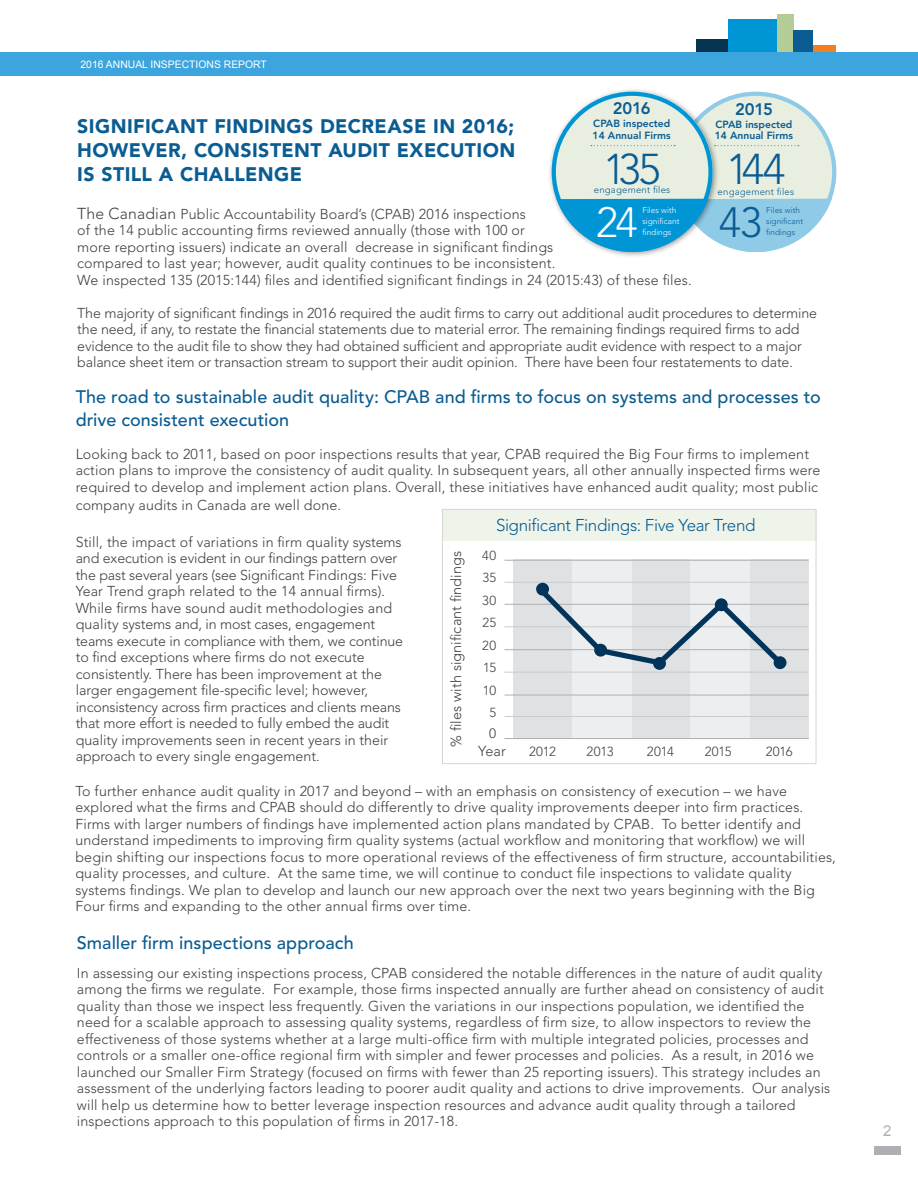
<style>
.page{position:relative;width:918px;height:1188px;background:#fff}
.page>*{position:absolute;margin:0;border:0;box-sizing:border-box;transform-origin:0 0}
.t1{font:300 42.75px "Avenir";letter-spacing:-.105em;color:#0a5c92}
.t2{font:300 42px "Avenir";color:#0a5c92}
.t3{font:300 42px "Avenir";color:#fff}
.t4{font:900 19.5px/24px "Avenir";letter-spacing:.02em;color:#0a5c92;text-align:justify}
.t5{font:500 18px/22.5px "Avenir";letter-spacing:.005em;color:#0a5c92}
.t6{font:300 16.95px "Avenir";letter-spacing:-.02em;color:#0a5c92}
.t7{font:800 16.65px "Avenir";letter-spacing:-.015em;color:#0a5c92}
.t8{font:15px "Arial";color:#adafb2}
.t9{font:300 14.4px "Avenir";letter-spacing:.01em;color:#414042}
.t10{font:300 14.25px/16.5px "Avenir";letter-spacing:.01em;color:#414042}
.t11{font:300 14.25px/16.5px "Avenir";letter-spacing:-.01em;color:#414042}
.t12{font:300 13.5px "Avenir";color:#414042}
.t13{font:300 13.2px "Avenir";letter-spacing:-.005em;color:#414042}
.t14{font:300 13.05px/22.5px "Avenir";letter-spacing:.02em;color:#414042;text-align:center}
.t15{font:800 10.35px/11.7px "Avenir";color:#0a5c92}
.t16{font:10.35px "Arial";color:#fff}
.t17{font:300 9.6px "Avenir";letter-spacing:.02em;color:#0a5c92}
.t18{font:300 8.25px/10.9px "Avenir";color:#0a5c92}
.t19{font:300 8.25px/10.9px "Avenir";color:#fff}
.s1{font-size:15.75px}
</style>
<div class="page">
<div style="left:874px;top:1146px;width:26px;height:9px;background:#adafb2"></div>
<div style="left:728px;top:19px;width:49px;height:34px;background:#0096d6"></div>
<div style="left:777px;top:14px;width:17px;height:39px;background:#b4cc95"></div>
<div style="left:813px;top:45px;width:23px;height:8px;background:#f28021"></div>
<div style="left:696px;top:39px;width:32px;height:14px;background:#063451"></div>
<div style="left:794px;top:30px;width:19px;height:23px;background:#0a5c92"></div>
<div style="left:0;top:53px;width:918px;height:23px;background:#3da5dd"></div>
<div style="left:442px;top:509px;width:375px;height:32px;background:#eef4e9"></div>
<div style="left:442px;top:509px;width:375px;height:255px;border:1px solid #d4d6d7"></div>
<div style="left:513px;top:560px;width:59px;height:179px;background:#e0e1e2"></div>
<div style="left:631px;top:560px;width:59px;height:179px;background:#e0e1e2"></div>
<div style="left:750px;top:560px;width:59px;height:179px;background:#e0e1e2"></div>
<div style="left:572px;top:560px;width:59px;height:179px;background:#edeeef"></div>
<div style="left:690px;top:560px;width:60px;height:179px;background:#edeeef"></div>
<hr style="left:504px;top:738px;width:305px;height:1px;background:#adafb2">
<hr style="left:504px;top:695px;width:305px;height:1px;background:#adafb2">
<hr style="left:504px;top:649px;width:305px;height:1px;background:#adafb2">
<hr style="left:504px;top:604px;width:305px;height:1px;background:#adafb2">
<hr style="left:504px;top:560px;width:305px;height:1px;background:#adafb2">
<hr style="left:504px;top:716px;width:305px;height:1px;background:#c9cbcd">
<hr style="left:504px;top:672px;width:305px;height:1px;background:#c9cbcd">
<hr style="left:504px;top:626px;width:305px;height:1px;background:#c9cbcd">
<hr style="left:504px;top:582px;width:305px;height:1px;background:#c9cbcd">
<svg style="left:532px;top:582px;width:255px;height:88px"></svg>
<div style="left:678px;top:94px;width:156px;height:156px;background:#e8efe0;border-radius:50%"></div>
<svg style="left:720px;top:145px;width:79px;height:1px"></svg>
<div style="left:548px;top:87px;width:172px;height:171px;background:#000;opacity:.45"></div>
<div style="left:554px;top:94px;width:157px;height:156px;background:#e8efe0;border-radius:50%"></div>
<div style="left:552px;top:92px;width:161px;height:160px;border:4px solid #0096d6;border-radius:50%"></div>
<svg style="left:553px;top:197px;width:280px;height:57px"></svg>
<svg style="left:591px;top:145px;width:84px;height:1px"></svg>
<p class="t16" style="left:80px;top:58px;width:188px">2016 ANNUAL INSPECTIONS REPORT</p>
<p class="t7" style="left:613px;top:98px;width:39px">2016</p>
<p class="t15" style="left:593px;top:118px;width:80px">CPAB inspected<br>14 Annual Firms</p>
<p class="t7" style="left:735px;top:99px;width:39px">2015</p>
<p class="t15" style="left:715px;top:118px;width:80px">CPAB inspected<br>14 Annual Firms</p>
<h3 class="t4" style="left:77px;top:114px;width:440px">SIGNIFICANT FINDINGS DECREASE IN 2016; HOWEVER, CONSISTENT AUDIT EXECUTION IS STILL A CHALLENGE</h3>
<p class="t10" style="left:77px;top:205px;width:616px"><span class="s1">The Canadian</span> Public Accountability Board’s (CPAB) 2016 inspections<br>of the 14 public accounting firms reviewed annually (those with 100 or<br>more reporting issuers) indicate an overall decrease in significant findings<br>compared to last year; however, audit quality continues to be inconsistent.<br>We inspected 135 (2015:144) files and identified significant findings in 24 (2015:43) of these files.</p>
<p class="t11" style="left:77px;top:305px;width:741px">The majority of significant findings in 2016 required the audit firms to carry out additional audit procedures to determine the need, if any, to restate the financial statements due to material error. The remaining findings required firms to add evidence to the audit file to show they had obtained sufficient and appropriate audit evidence with respect to a major balance sheet item or transaction stream to support their audit opinion. There have been four restatements to date.</p>
<h1 class="t1" style="left:604px;top:144px;width:59px">135</h1>
<h1 class="t1" style="left:727px;top:144px;width:60px">144</h1>
<p class="t17" style="left:594px;top:184px;width:78px">engagement files</p>
<p class="t17" style="left:718px;top:186px;width:78px">engagement files</p>
<h2 class="t3" style="left:596px;top:198px;width:43px">24</h2>
<p class="t19" style="left:642px;top:205px;width:39px">Files with significant findings</p>
<h2 class="t2" style="left:719px;top:198px;width:44px">43</h2>
<p class="t18" style="left:766px;top:205px;width:39px">Files with significant findings</p>
<p class="t5" style="left:76px;top:386px;width:747px">The road to sustainable audit quality: CPAB and firms to focus on systems and processes to drive consistent execution</p>
<p class="t10" style="left:76px;top:446px;width:746px">Looking back to 2011, based on poor inspections results that year, CPAB required the Big Four firms to implement action plans to improve the consistency of audit quality. In subsequent years, all other annually inspected firms were required to develop and implement action plans. Overall, these initiatives have enhanced audit quality; most public</p>
<p class="t10" style="left:76px;top:497px;width:267px">company audits in Canada are well done.</p>
<p class="t14" style="left:482px;top:544px;width:16px">40<br>35<br>30<br>25<br>20<br>15<br>10<br>5</p>
<p class="t12" style="left:489px;top:725px;width:9px">0</p>
<p class="t6" style="left:496px;top:515px;width:261px">Significant Findings: Five Year Trend</p>
<p class="t10" style="left:76px;top:534px;width:329px">Still, the impact of variations in firm quality systems and execution is evident in our findings pattern over the past several years (see Significant Findings: Five Year Trend graph related to the 14 annual firms).<br>While firms have sound audit methodologies and quality systems and, in most cases, engagement teams execute in compliance with them, we continue to find exceptions where firms do not execute consistently. There has been improvement at the larger engagement file-specific level; however, inconsistency across firm practices and clients means that more effort is needed to fully embed the audit quality improvements seen in recent years in their approach to every single engagement.</p>
<p class="t10" style="left:75px;top:783px;width:762px">To further enhance audit quality in 2017 and beyond – with an emphasis on consistency of execution – we have explored what the firms and CPAB should do differently to drive quality improvements deeper into firm practices.<br>Firms with larger numbers of findings have implemented action plans mandated by CPAB. To better identify and understand impediments to improving firm quality systems (actual workflow and monitoring that workflow) we will begin shifting our inspections focus to more operational reviews of the effectiveness of firm structure, accountabilities, quality processes, and culture. At the same time, we will continue to conduct file inspections to validate quality systems findings. We plan to develop and launch our new approach over the next two years beginning with the Big Four firms and expanding to the other annual firms over time.</p>
<p class="t5" style="left:77px;top:932px;width:278px">Smaller firm inspections approach</p>
<p class="t10" style="left:77px;top:965px;width:755px">In assessing our existing inspections process, CPAB considered the notable differences in the nature of audit quality among the firms we regulate. For example, those firms inspected annually are further ahead on consistency of audit quality than those we inspect less frequently. Given the variations in our inspections population, we identified the need for a scalable approach to assessing quality systems, regardless of firm size, to allow inspectors to review the effectiveness of those systems whether at a large multi-office firm with multiple integrated policies, processes and controls or a smaller one-office regional firm with simpler and fewer processes and policies. As a result, in 2016 we launched our Smaller Firm Strategy (focused on firms with fewer than 25 reporting issuers). This strategy includes an assessment of the underlying factors leading to poorer audit quality and actions to drive improvements. Our analysis will help us determine how to better leverage inspection resources and advance audit quality through a tailored inspections approach to this population of firms in 2017-18.</p>
<p class="t9" style="left:448px;top:747px;width:198px;rotate:-90deg">% files with significant findings</p>
<p class="t9" style="left:478px;top:742px;width:29px">Year</p>
<p class="t13" style="left:529px;top:743px;width:28px">2012</p>
<p class="t13" style="left:587px;top:743px;width:28px">2013</p>
<p class="t13" style="left:647px;top:743px;width:28px">2014</p>
<p class="t13" style="left:705px;top:743px;width:28px">2015</p>
<p class="t13" style="left:766px;top:743px;width:29px">2016</p>
<p class="t8" style="left:883px;top:1121px;width:10px">2</p>
</div>
